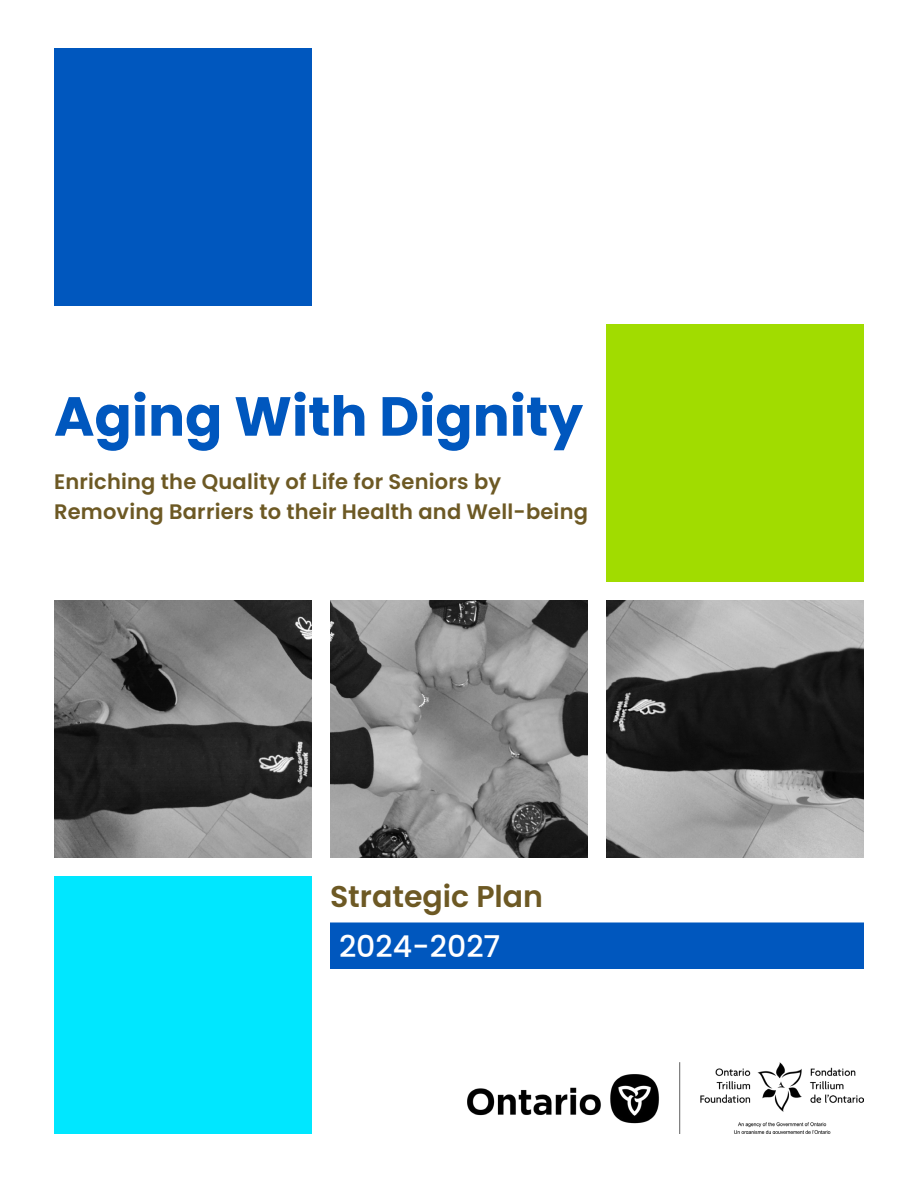
<style>
.page{position:relative;width:918px;height:1188px;background:#fff}
.page>*{position:absolute;margin:0;border:0;box-sizing:border-box;transform-origin:0 0}
.t1{font:700 55.05px "Poppins";color:#0057be}
.t2{font:600 30px "Poppins";color:#6d5924}
.t3{font:500 30px "Poppins";color:#fff}
.t4{font:600 21px/30px "Poppins";letter-spacing:.01em;color:#6d5924}
</style>
<div class="page">
<img style="left:54px;top:600px;width:810px;height:258px">
<div style="left:606px;top:324px;width:258px;height:258px;background:#a1dc00"></div>
<div style="left:54px;top:48px;width:258px;height:258px;background:#0057be"></div>
<div style="left:54px;top:876px;width:258px;height:258px;background:#00e7ff"></div>
<div style="left:330px;top:922px;width:534px;height:47px;background:#0057be"></div>
<img style="left:468px;top:1062px;width:396px;height:72px">
<h1 class="t1" style="left:54px;top:385px;width:531px">Aging With Dignity</h1>
<p class="t4" style="left:54px;top:466px;width:536px">Enriching the Quality of Life for Seniors by<br>Removing Barriers to their Health and Well-being</p>
<h2 class="t2" style="left:330px;top:880px;width:215px">Strategic Plan</h2>
<h2 class="t3" style="left:339px;top:929px;width:163px">2024-2027</h2>
</div>
